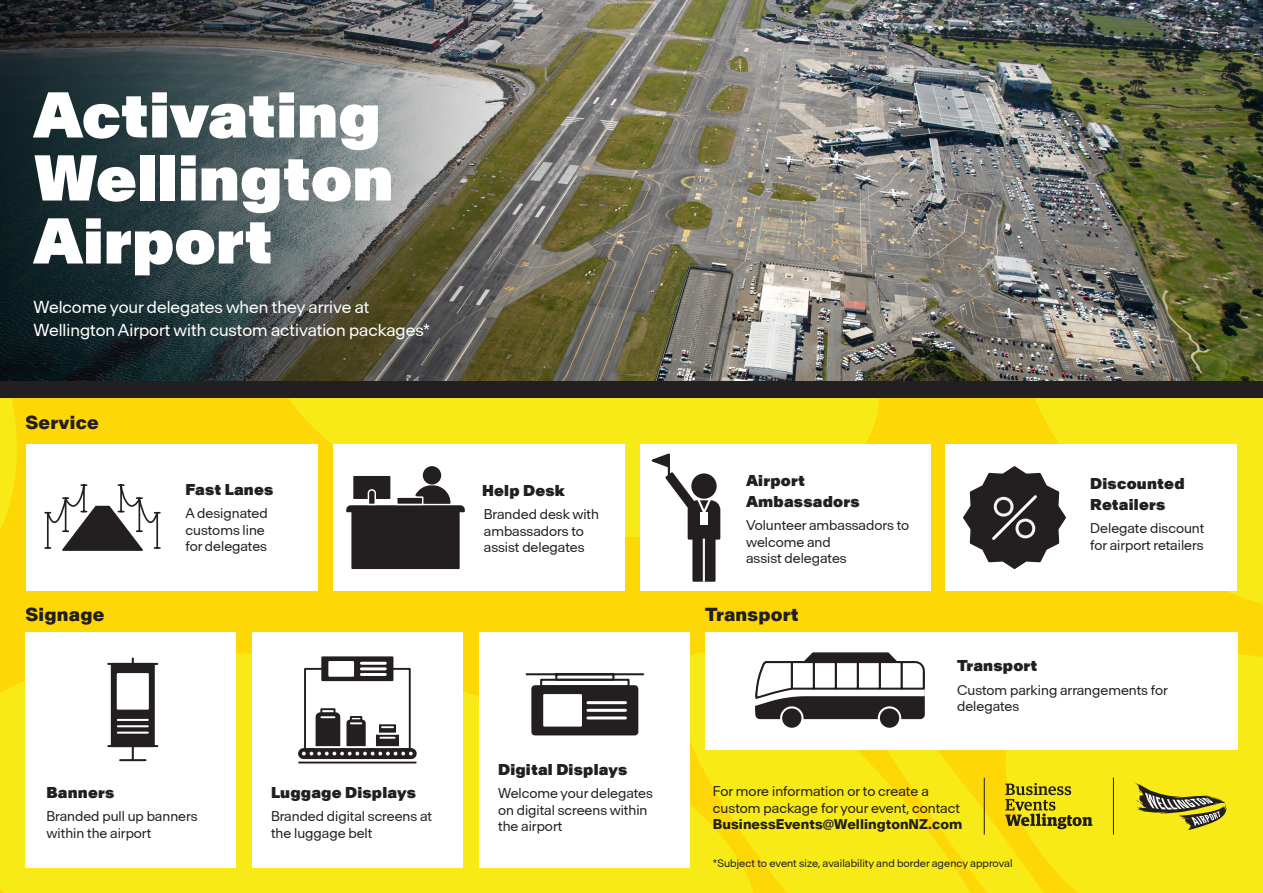
<style>
.page{position:relative;width:1263px;height:893px;background:#fff}
.page>*{position:absolute;margin:0;border:0;box-sizing:border-box;transform-origin:0 0}
.t1{font:900 61.5px/63px "Antarctica";color:#fff}
.t2{font:800 18px "Antarctica";letter-spacing:.015em;color:#231f20}
.t3{font:16.5px/22.5px "Antarctica";color:#fff}
.t4{font:900 15px "Antarctica";letter-spacing:.015em;color:#231f20}
.t5{font:13.5px/16.2px "Antarctica";color:#231f20}
.t6{font:10.5px "Antarctica";letter-spacing:.005em;color:#231f20}
.s1{font-weight:700}
</style>
<div class="page">
<img style="left:642px;top:0;width:621px;height:382px">
<img style="left:0;top:0;width:642px;height:382px">
<div style="left:0;top:397px;width:1263px;height:496px;background:#fed707"></div>
<svg style="left:1035px;top:398px;width:228px;height:206px;fill:#f7ea17"></svg>
<svg style="left:289px;top:398px;width:590px;height:139px;background:#f7e816"></svg>
<div style="left:809px;top:750px;width:16px;height:143px;background:#f7ea17"></div>
<svg style="left:825px;top:750px;width:134px;height:143px;background:#f7e715"></svg>
<svg style="left:959px;top:652px;width:304px;height:241px;background:#f7e715"></svg>
<svg style="left:0;top:652px;width:809px;height:241px;background:#f7e81a"></svg>
<div style="left:0;top:382px;width:1263px;height:16px;background:#231f20"></div>
<div style="left:26px;top:444px;width:291px;height:147px;background:#fff"></div>
<div style="left:333px;top:444px;width:292px;height:147px;background:#fff"></div>
<div style="left:640px;top:444px;width:290px;height:147px;background:#fff"></div>
<div style="left:945px;top:444px;width:292px;height:147px;background:#fff"></div>
<svg style="left:0;top:398px;width:161px;height:153px"></svg>
<div style="left:352px;top:511px;width:107px;height:57px;background:#231f20"></div>
<div style="left:351px;top:511px;width:109px;height:58px;border:2px solid #231f20"></div>
<svg style="left:346px;top:475px;width:119px;height:38px"></svg>
<div style="left:424px;top:467px;width:16px;height:17px;background:#231f20;border-radius:50%"></div>
<div style="left:423px;top:466px;width:18px;height:18px;border:2px solid #231f20;border-radius:50%"></div>
<div style="left:397px;top:497px;width:26px;height:7px;background:#231f20"></div>
<div style="left:396px;top:496px;width:27px;height:9px;border:2px solid #fff"></div>
<div style="left:693px;top:539px;width:21px;height:42px;background:#231f20"></div>
<div style="left:692px;top:537px;width:23px;height:45px;border:2px solid #231f20"></div>
<hr style="left:703px;top:539px;width:2px;height:43px;background:#f2f3f4">
<svg style="left:651px;top:453px;width:70px;height:88px"></svg>
<svg style="left:963px;top:466px;width:103px;height:103px"></svg>
<div style="left:26px;top:632px;width:210px;height:235px;background:#fff"></div>
<div style="left:252px;top:632px;width:211px;height:235px;background:#fff"></div>
<div style="left:479px;top:632px;width:211px;height:235px;background:#fff"></div>
<div style="left:322px;top:657px;width:70px;height:23px;background:#231f20"></div>
<div style="left:321px;top:656px;width:72px;height:25px;border:2px solid #231f20"></div>
<svg style="left:298px;top:667px;width:119px;height:97px"></svg>
<div style="left:328px;top:661px;width:26px;height:16px;background:#fff;border:2px solid #fff"></div>
<hr style="left:361px;top:662px;width:24px;height:3px;background:#fff">
<hr style="left:361px;top:667px;width:24px;height:3px;background:#fff">
<hr style="left:361px;top:673px;width:24px;height:3px;background:#fff">
<div style="left:532px;top:686px;width:105px;height:48px;background:#231f20;border-radius:3px"></div>
<div style="left:531px;top:685px;width:107px;height:50px;border:2px solid #231f20;border-radius:3px"></div>
<div style="left:540px;top:679px;width:90px;height:8px;border:2px solid #231f20"></div>
<svg style="left:525px;top:673px;width:119px;height:9px"></svg>
<div style="left:543px;top:694px;width:39px;height:33px;background:#fff;border:2px solid #fff"></div>
<hr style="left:588px;top:701px;width:37px;height:3px;background:#fff">
<hr style="left:588px;top:709px;width:37px;height:3px;background:#fff">
<hr style="left:588px;top:716px;width:37px;height:3px;background:#fff">
<div style="left:112px;top:664px;width:42px;height:82px;background:#231f20"></div>
<div style="left:111px;top:663px;width:44px;height:84px;border:2px solid #231f20"></div>
<svg style="left:132px;top:747px;width:2px;height:12px"></svg>
<hr style="left:108px;top:663px;width:49px;height:2px;background:#231f20">
<hr style="left:108px;top:745px;width:49px;height:2px;background:#231f20">
<hr style="left:120px;top:759px;width:26px;height:2px;background:#231f20">
<div style="left:117px;top:673px;width:32px;height:37px;background:#fff;border:2px solid #fff"></div>
<hr style="left:118px;top:719px;width:30px;height:2px;background:#fff">
<hr style="left:118px;top:725px;width:30px;height:2px;background:#fff">
<hr style="left:118px;top:732px;width:30px;height:2px;background:#fff">
<div style="left:705px;top:632px;width:532px;height:118px;background:#fff"></div>
<hr style="left:984px;top:778px;width:1px;height:56px;background:#231f20">
<div style="left:879px;top:707px;width:21px;height:22px;background:#231f20;border-radius:50%"></div>
<div style="left:878px;top:706px;width:23px;height:24px;border:2px solid #fff;border-radius:50%"></div>
<svg style="left:781px;top:707px;width:21px;height:22px"></svg>
<div style="left:780px;top:706px;width:23px;height:24px;border:2px solid #fff;border-radius:50%"></div>
<svg style="left:755px;top:652px;width:170px;height:68px"></svg>
<hr style="left:1113px;top:778px;width:1px;height:56px;background:#231f20">
<svg style="left:1134px;top:782px;width:92px;height:48px;background:#bab130"></svg>
<svg style="left:1005px;top:783px;width:87px;height:46px;background:#bbaf18"></svg>
<p class="t1" style="left:33px;top:87px;width:362px">Activating<br>Wellington<br>Airport</p>
<p class="t3" style="left:34px;top:296px;width:398px">Welcome your delegates when they arrive at<br>Wellington Airport with custom activation packages*</p>
<p class="t2" style="left:26px;top:410px;width:75px">Service</p>
<p class="t2" style="left:26px;top:602px;width:80px">Signage</p>
<p class="t4" style="left:186px;top:479px;width:89px">Fast Lanes</p>
<p class="t5" style="left:186px;top:506px;width:84px">A designated customs line for delegates</p>
<p class="t4" style="left:482px;top:480px;width:84px">Help Desk</p>
<p class="t5" style="left:484px;top:507px;width:117px">Branded desk with ambassadors to assist delegates</p>
<p class="t4" style="left:498px;top:759px;width:131px">Digital Displays</p>
<p class="t4" style="left:46px;top:782px;width:69px">Banners</p>
<p class="t5" style="left:46px;top:808px;width:153px">Branded pull up banners within the airport</p>
<p class="t4" style="left:271px;top:782px;width:147px">Luggage Displays</p>
<p class="t5" style="left:498px;top:786px;width:156px">Welcome your delegates on digital screens within the airport</p>
<p class="t5" style="left:271px;top:808px;width:162px">Branded digital screens at the luggage belt</p>
<p class="t4" style="left:746px;top:471px;width:60px">Airport</p>
<p class="t4" style="left:1090px;top:474px;width:96px">Discounted</p>
<p class="t4" style="left:746px;top:491px;width:115px">Ambassadors</p>
<p class="t4" style="left:1090px;top:494px;width:77px">Retailers</p>
<p class="t5" style="left:746px;top:517px;width:165px">Volunteer ambassadors to welcome and<br>assist delegates</p>
<p class="t5" style="left:1090px;top:520px;width:116px">Delegate discount for airport retailers</p>
<p class="t2" style="left:705px;top:602px;width:95px">Transport</p>
<p class="t4" style="left:957px;top:656px;width:82px">Transport</p>
<p class="t5" style="left:957px;top:682px;width:212px">Custom parking arrangements for delegates</p>
<p class="t5" style="left:713px;top:783px;width:251px">For more information or to create a custom package for your event, contact<br><span class="s1">BusinessEvents@WellingtonNZ.com</span></p>
<p class="t6" style="left:713px;top:857px;width:301px">*Subject to event size, availability and border agency approval</p>
</div>
